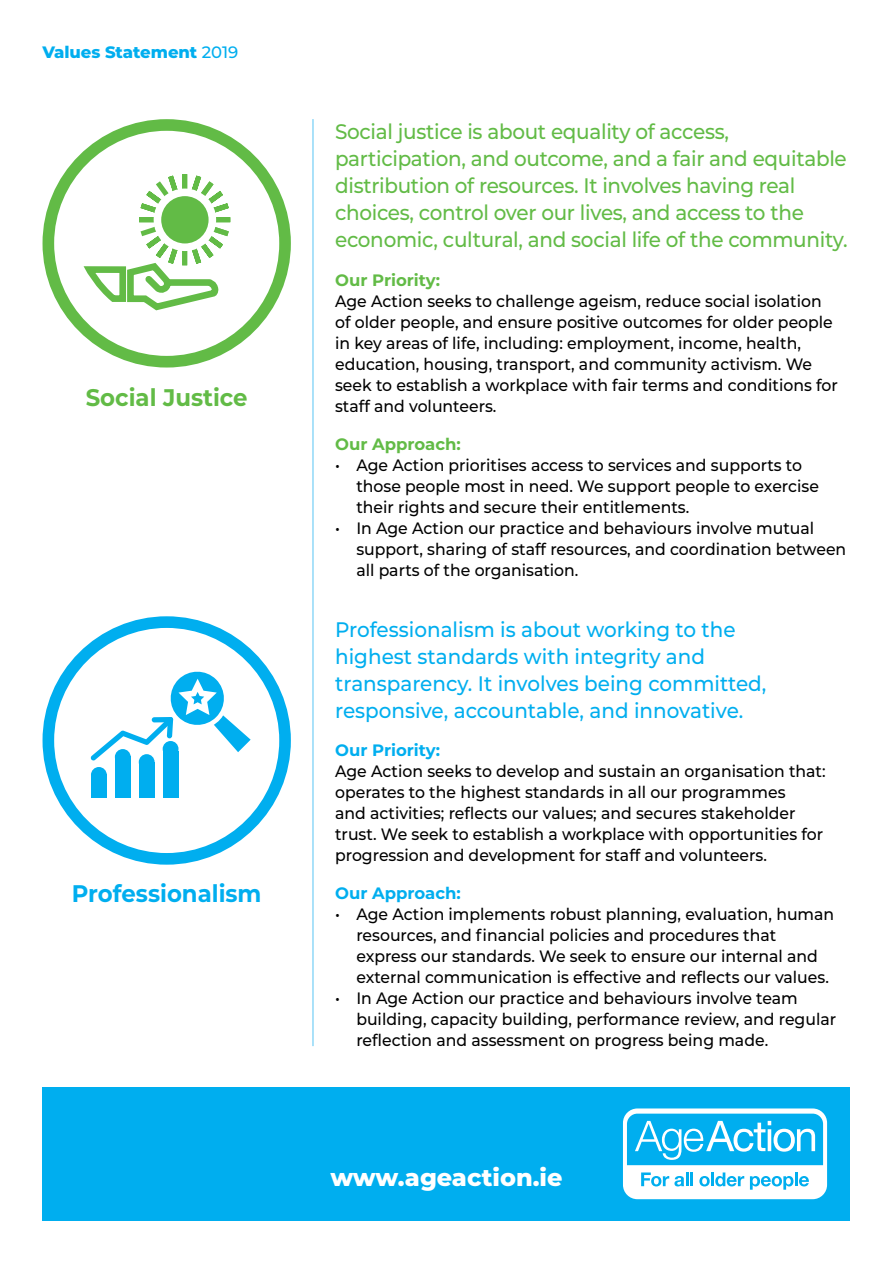
<style>
.page{position:relative;width:893px;height:1263px;background:#fff}
.page>*{position:absolute;margin:0;border:0;box-sizing:border-box;transform-origin:0 0}
.t1{font:800 24px "Montserrat";color:#fff}
.t2{font:700 24px "Montserrat";color:#00aeef;scale:.95 1}
.t3{font:700 24px "Montserrat";color:#62bb46;scale:.95 1}
.t4{font:500 21px/27px "Montserrat";letter-spacing:-.015em;color:#62bb46;scale:.95 1}
.t5{font:500 21px/27px "Montserrat";color:#00aeef;scale:.95 1}
.t6{font:500 16.5px/21px "Montserrat";color:#000;scale:.95 1}
.t7{font:700 16.5px "Montserrat";color:#62bb46}
.t8{font:700 16.5px "Montserrat";color:#00aeef}
.t9{font:800 16.5px "Montserrat";letter-spacing:-.005em;color:#00aeef}
.s1{font-weight:500}
</style>
<div class="page">
<svg style="left:43px;top:616px;width:248px;height:249px"></svg>
<div style="left:91px;top:775px;width:16px;height:23px;background:#00aeef"></div>
<div style="left:139px;top:762px;width:16px;height:36px;background:#00aeef"></div>
<div style="left:115px;top:757px;width:16px;height:41px;background:#00aeef"></div>
<div style="left:163px;top:752px;width:15px;height:46px;background:#00aeef"></div>
<svg style="left:90px;top:669px;width:161px;height:91px"></svg>
<div style="left:91px;top:767px;width:16px;height:16px;background:#00aeef;border-radius:50%"></div>
<div style="left:115px;top:749px;width:16px;height:16px;background:#00aeef;border-radius:50%"></div>
<div style="left:139px;top:754px;width:16px;height:16px;background:#00aeef;border-radius:50%"></div>
<div style="left:163px;top:741px;width:15px;height:16px;background:#00aeef;border-radius:50%"></div>
<hr style="left:312px;top:119px;width:2px;height:927px;background:#8fd8f8">
<div style="left:43px;top:1087px;width:807px;height:133px;background:#00aeef"></div>
<div style="left:623px;top:1108px;width:204px;height:91px;background:#fff;border-radius:14px"></div>
<svg style="left:627px;top:1113px;width:196px;height:77px"></svg>
<svg style="left:43px;top:119px;width:248px;height:228px"></svg>
<svg style="left:83px;top:169px;width:152px;height:199px"></svg>
<p class="t9" style="left:43px;top:41px;width:197px">Values Statement <span class="s1">2019</span></p>
<h1 class="t3" style="left:86px;top:380px;width:172px">Social Justice</h1>
<h1 class="t2" style="left:72px;top:877px;width:201px">Professionalism</h1>
<p class="t4" style="left:335px;top:118px;width:541px">Social justice is about equality of access, participation, and outcome, and a fair and equitable distribution of resources. It involves having real choices, control over our lives, and access to the economic, cultural, and social life of the community.</p>
<p class="t7" style="left:335px;top:268px;width:107px">Our Priority:</p>
<p class="t6" style="left:335px;top:290px;width:531px">Age Action seeks to challenge ageism, reduce social isolation of older people, and ensure positive outcomes for older people in key areas of life, including: employment, income, health, education, housing, transport, and community activism. We seek to establish a workplace with fair terms and conditions for staff and volunteers.</p>
<p class="t7" style="left:335px;top:432px;width:127px">Our Approach:</p>
<p class="t6" style="left:356px;top:454px;width:488px;text-indent:-21px">• Age Action prioritises access to services and supports to those people most in need. We support people to exercise their rights and secure their entitlements.</p>
<p class="t6" style="left:356px;top:517px;width:517px;text-indent:-21px">• In Age Action our practice and behaviours involve mutual support, sharing of staff resources, and coordination between all parts of the organisation.</p>
<p class="t5" style="left:335px;top:615px;width:455px">Professionalism is about working to the highest standards with integrity and transparency. It involves being committed, responsive, accountable, and innovative.</p>
<p class="t8" style="left:335px;top:738px;width:107px">Our Priority:</p>
<p class="t6" style="left:335px;top:760px;width:518px">Age Action seeks to develop and sustain an organisation that: operates to the highest standards in all our programmes<br>and activities; reflects our values; and secures stakeholder trust. We seek to establish a workplace with opportunities for progression and development for staff and volunteers.</p>
<p class="t8" style="left:335px;top:881px;width:127px">Our Approach:</p>
<p class="t6" style="left:356px;top:903px;width:505px;text-indent:-21px">• Age Action implements robust planning, evaluation, human resources, and financial policies and procedures that express our standards. We seek to ensure our internal and external communication is effective and reflects our values.</p>
<p class="t6" style="left:356px;top:987px;width:507px;text-indent:-21px">• In Age Action our practice and behaviours involve team building, capacity building, performance review, and regular reflection and assessment on progress being made.</p>
<h1 class="t1" style="left:330px;top:1160px;width:234px">www.ageaction.ie</h1>
</div>
